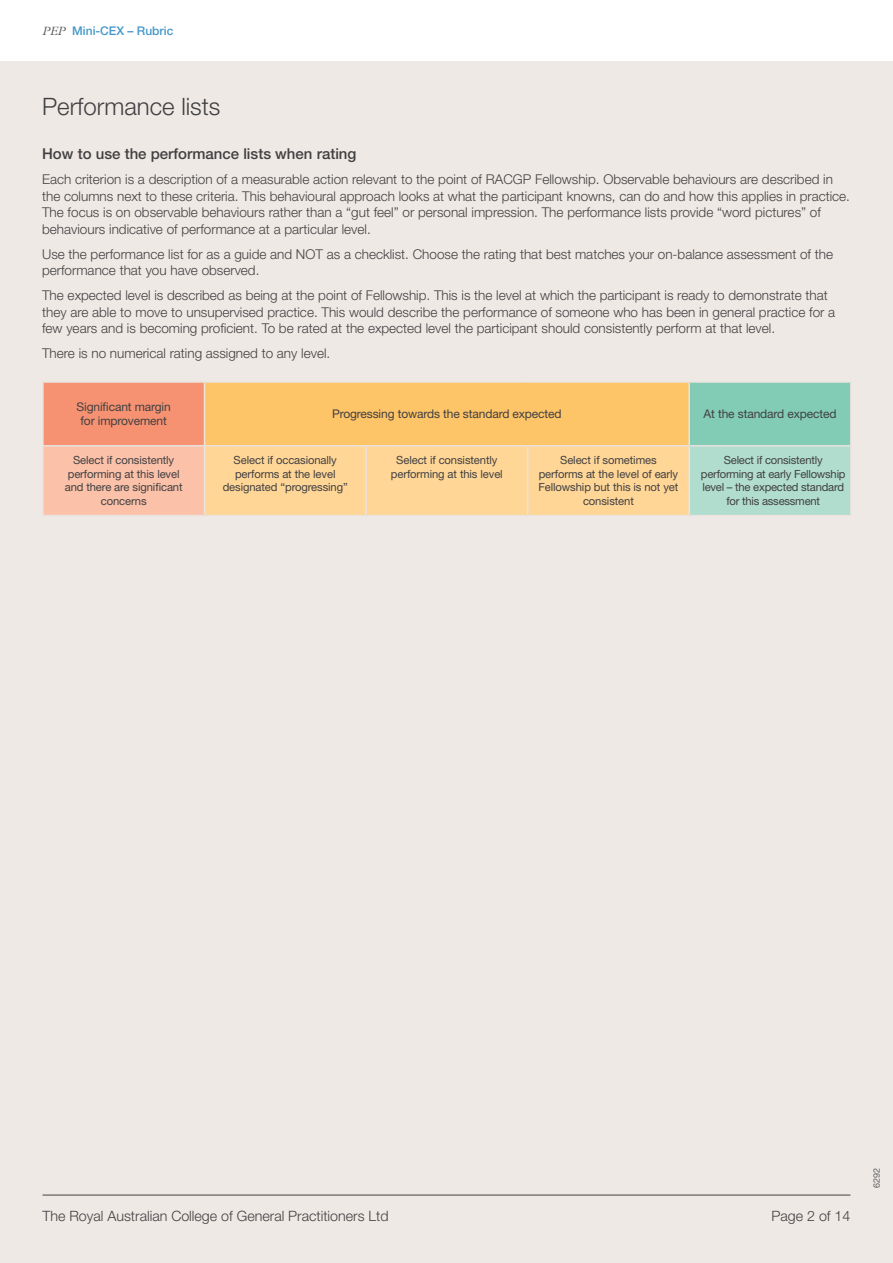
<style>
.page{position:relative;width:893px;height:1263px;background:#fff}
.page>*{position:absolute;margin:0;border:0;box-sizing:border-box;transform-origin:0 0}
.t1{font:300 24px "Helvetica Neue LT Std";color:#414042}
.t2{font:500 15px "Helvetica Neue LT Std";color:#414042}
.t3{font:300 14.25px "Helvetica Neue LT Std";color:#414042}
.t4{font:300 13.5px/16.5px "Helvetica Neue LT Std";color:#414042}
.t5{font:12px/14.2px "Helvetica Neue LT Std";letter-spacing:-.01em;color:#414042;text-align:center}
.t6{font:500 12px "Helvetica Neue LT Std";color:#4598ca}
.t7{font:11.25px/13.5px "Helvetica Neue LT Std";letter-spacing:-.01em;color:#414042;text-align:center}
.t8{font:9px "Helvetica Neue LT Std";color:#5f6062}
.s1{font-family:"Plantin MT Std";font-weight:300;font-style:italic;color:#58595b}
</style>
<div class="page">
<div style="left:0;top:62px;width:893px;height:1201px;background:#efe9e5"></div>
<hr style="left:43px;top:1195px;width:807px;height:1px;background:#414042">
<div style="left:43px;top:382px;width:161px;height:64px;background:#f69271"></div>
<div style="left:204px;top:382px;width:485px;height:64px;background:#fec468"></div>
<div style="left:689px;top:382px;width:162px;height:64px;background:#82ccb5"></div>
<div style="left:43px;top:446px;width:161px;height:70px;background:#fbc1a9"></div>
<div style="left:205px;top:446px;width:483px;height:69px;background:#ffd696"></div>
<div style="left:689px;top:446px;width:162px;height:70px;background:#b1ddce"></div>
<hr style="left:42px;top:446px;width:2px;height:69px;background:#eae3de">
<hr style="left:42px;top:445px;width:162px;height:1px;background:#eae3de">
<hr style="left:42px;top:515px;width:162px;height:1px;background:#eae3de">
<hr style="left:204px;top:446px;width:1px;height:69px;background:#eae3de">
<hr style="left:204px;top:445px;width:162px;height:1px;background:#eae3de">
<hr style="left:366px;top:445px;width:162px;height:1px;background:#eae3de">
<hr style="left:528px;top:445px;width:161px;height:1px;background:#eae3de">
<hr style="left:204px;top:515px;width:162px;height:1px;background:#eae3de">
<hr style="left:366px;top:515px;width:162px;height:1px;background:#eae3de">
<hr style="left:528px;top:515px;width:161px;height:1px;background:#eae3de">
<hr style="left:42px;top:381px;width:162px;height:2px;background:#eae3de">
<hr style="left:42px;top:383px;width:2px;height:62px;background:#eae3de">
<hr style="left:204px;top:381px;width:162px;height:2px;background:#eae3de">
<hr style="left:204px;top:383px;width:1px;height:62px;background:#eae3de">
<hr style="left:366px;top:381px;width:162px;height:2px;background:#eae3de">
<hr style="left:528px;top:381px;width:161px;height:2px;background:#eae3de">
<hr style="left:689px;top:381px;width:163px;height:2px;background:#eae3de">
<hr style="left:688px;top:383px;width:2px;height:62px;background:#eae3de">
<hr style="left:850px;top:383px;width:2px;height:62px;background:#eae3de">
<hr style="left:365px;top:446px;width:2px;height:69px;background:#eae3de">
<hr style="left:527px;top:446px;width:1px;height:69px;background:#eae3de">
<hr style="left:688px;top:446px;width:2px;height:69px;background:#eae3de">
<hr style="left:689px;top:445px;width:163px;height:1px;background:#eae3de">
<hr style="left:850px;top:446px;width:2px;height:69px;background:#eae3de">
<hr style="left:689px;top:515px;width:163px;height:1px;background:#eae3de">
<p class="t6" style="left:43px;top:24px;width:132px"><span class="s1">PEP</span> Mini-CEX – Rubric</p>
<h1 class="t1" style="left:42px;top:92px;width:180px">Performance lists</h1>
<p class="t2" style="left:42px;top:145px;width:316px">How to use the performance lists when rating</p>
<p class="t4" style="left:42px;top:171px;width:809px">Each criterion is a description of a measurable action relevant to the point of RACGP Fellowship. Observable behaviours are described in the columns next to these criteria. This behavioural approach looks at what the participant knowns, can do and how this applies in practice.<br>The focus is on observable behaviours rather than a “gut feel” or personal impression. The performance lists provide “word pictures” of behaviours indicative of performance at a particular level.</p>
<p class="t4" style="left:42px;top:245px;width:792px">Use the performance list for as a guide and NOT as a checklist. Choose the rating that best matches your on-balance assessment of the performance that you have observed.</p>
<p class="t4" style="left:42px;top:287px;width:795px">The expected level is described as being at the point of Fellowship. This is the level at which the participant is ready to demonstrate that they are able to move to unsupervised practice. This would describe the performance of someone who has been in general practice for a few years and is becoming proficient. To be rated at the expected level the participant should consistently perform at that level.</p>
<p class="t4" style="left:42px;top:345px;width:290px">There is no numerical rating assigned to any level.</p>
<p class="t5" style="left:77px;top:399px;width:96px">Significant margin for improvement</p>
<p class="t5" style="left:332px;top:407px;width:231px">Progressing towards the standard expected</p>
<p class="t5" style="left:703px;top:407px;width:135px">At the standard expected</p>
<p class="t7" style="left:65px;top:454px;width:119px">Select if consistently performing at this level and there are significant concerns</p>
<p class="t7" style="left:223px;top:454px;width:127px">Select if occasionally performs at the level designated “progressing”</p>
<p class="t7" style="left:391px;top:454px;width:113px">Select if consistently performing at this level</p>
<p class="t7" style="left:538px;top:454px;width:141px">Select if sometimes performs at the level of early<br>Fellowship but this is not yet consistent</p>
<p class="t7" style="left:701px;top:454px;width:146px">Select if consistently performing at early Fellowship level – the expected standard for this assessment</p>
<p class="t3" style="left:43px;top:1207px;width:348px">The Royal Australian College of General Practitioners Ltd</p>
<p class="t3" style="left:771px;top:1207px;width:80px">Page 2 of 14</p>
<p class="t8" style="left:871px;top:1188px;width:22px;rotate:-90deg">6292</p>
</div>
